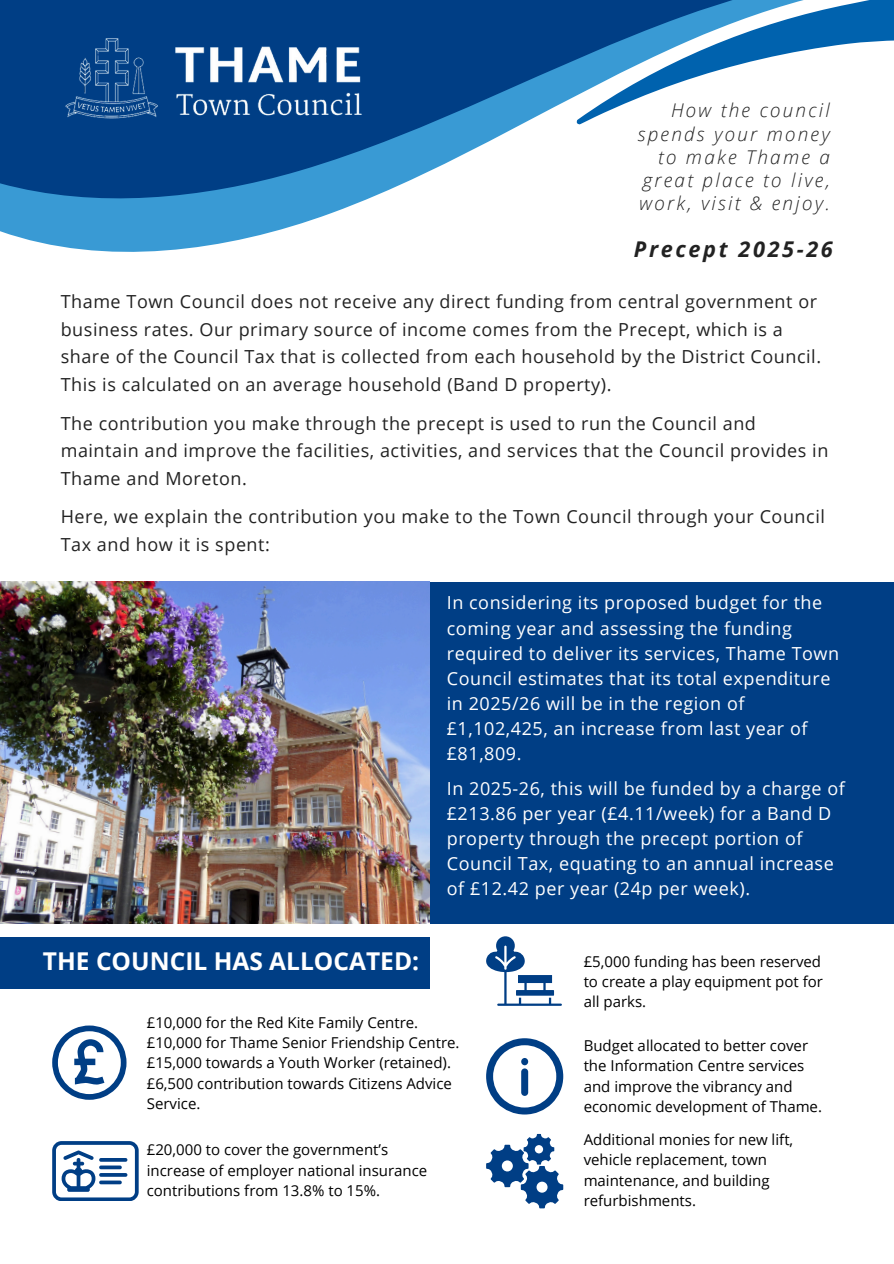
<style>
.page{position:relative;width:894px;height:1264px;background:#fff}
.page>*{position:absolute;margin:0;border:0;box-sizing:border-box;transform-origin:0 0}
.t1{font:700 24.6px "Open Sans";color:#fff}
.t2{font:italic 700 21.75px "Open Sans";letter-spacing:.12em;color:#222}
.t3{font:italic 300 18.9px/23.1px "Open Sans";letter-spacing:.12em;color:#222;text-align:right}
.t4{font:18px/27.5px "Open Sans";letter-spacing:.03em;color:#222}
.t5{font:18px/25px "Open Sans";letter-spacing:.03em;color:#fff}
.t6{font:15px/20.2px "Open Sans";color:#000}
</style>
<div class="page">
<div style="left:280px;top:581px;width:613px;height:342px;background:#003e85"></div>
<img style="left:0;top:581px;width:429px;height:342px">
<svg style="left:0;top:209px;width:342px;height:43px;fill:#399ad4"></svg>
<svg style="left:0;top:0;width:576px;height:209px;fill:#003e85"></svg>
<svg style="left:576px;top:0;width:317px;height:125px"></svg>
<img style="left:61px;top:30px;width:311px;height:97px">
<div style="left:0;top:937px;width:429px;height:51px;background:#003e85"></div>
<svg style="left:52px;top:1025px;width:74px;height:74px"></svg>
<svg style="left:486px;top:936px;width:75px;height:69px"></svg>
<svg style="left:486px;top:1038px;width:77px;height:76px"></svg>
<svg style="left:52px;top:1141px;width:87px;height:59px"></svg>
<svg style="left:486px;top:1133px;width:77px;height:75px"></svg>
<h2 class="t3" style="left:637px;top:99px;width:193px">How the council spends your money to make Thame a great place to live, work, visit &amp; enjoy.</h2>
<p class="t2" style="left:633px;top:234px;width:200px">Precept 2025-26</p>
<p class="t4" style="left:61px;top:287px;width:761px">Thame Town Council does not receive any direct funding from central government or business rates. Our primary source of income comes from the Precept, which is a share of the Council Tax that is collected from each household by the District Council.<br>This is calculated on an average household (Band D property).</p>
<p class="t4" style="left:61px;top:409px;width:769px">The contribution you make through the precept is used to run the Council and maintain and improve the facilities, activities, and services that the Council provides in<br>Thame and Moreton.</p>
<h3 class="t4" style="left:61px;top:502px;width:765px">Here, we explain the contribution you make to the Town Council through your Council<br>Tax and how it is spent:</h3>
<h3 class="t1" style="left:43px;top:943px;width:378px">THE COUNCIL HAS ALLOCATED:</h3>
<h3 class="t5" style="left:446px;top:590px;width:394px">In considering its proposed budget for the coming year and assessing the funding required to deliver its services, Thame Town Council estimates that its total expenditure in 2025/26 will be in the region of £1,102,425, an increase from last year of £81,809.</h3>
<h3 class="t5" style="left:446px;top:775px;width:399px">In 2025-26, this will be funded by a charge of £213.86 per year (£4.11/week) for a Band D property through the precept portion of Council Tax, equating to an annual increase of £12.42 per year (24p per week).</h3>
<p class="t6" style="left:583px;top:950px;width:241px">£5,000 funding has been reserved to create a play equipment pot for all parks.</p>
<p class="t6" style="left:147px;top:1011px;width:273px">£10,000 for the Red Kite Family Centre.</p>
<h3 class="t6" style="left:147px;top:1032px;width:314px">£10,000 for Thame Senior Friendship Centre.</h3>
<h3 class="t6" style="left:147px;top:1052px;width:305px">£15,000 towards a Youth Worker (retained).</h3>
<h1 class="t6" style="left:147px;top:1072px;width:306px">£6,500 contribution towards Citizens Advice<br>Service.</h1>
<p class="t6" style="left:147px;top:1139px;width:282px">£20,000 to cover the government’s increase of employer national insurance contributions from 13.8% to 15%.</p>
<p class="t6" style="left:583px;top:1035px;width:240px">Budget allocated to better cover the Information Centre services and improve the vibrancy and economic development of Thame.</p>
<p class="t6" style="left:583px;top:1129px;width:211px">Additional monies for new lift, vehicle replacement, town maintenance, and building refurbishments.</p>
</div>
